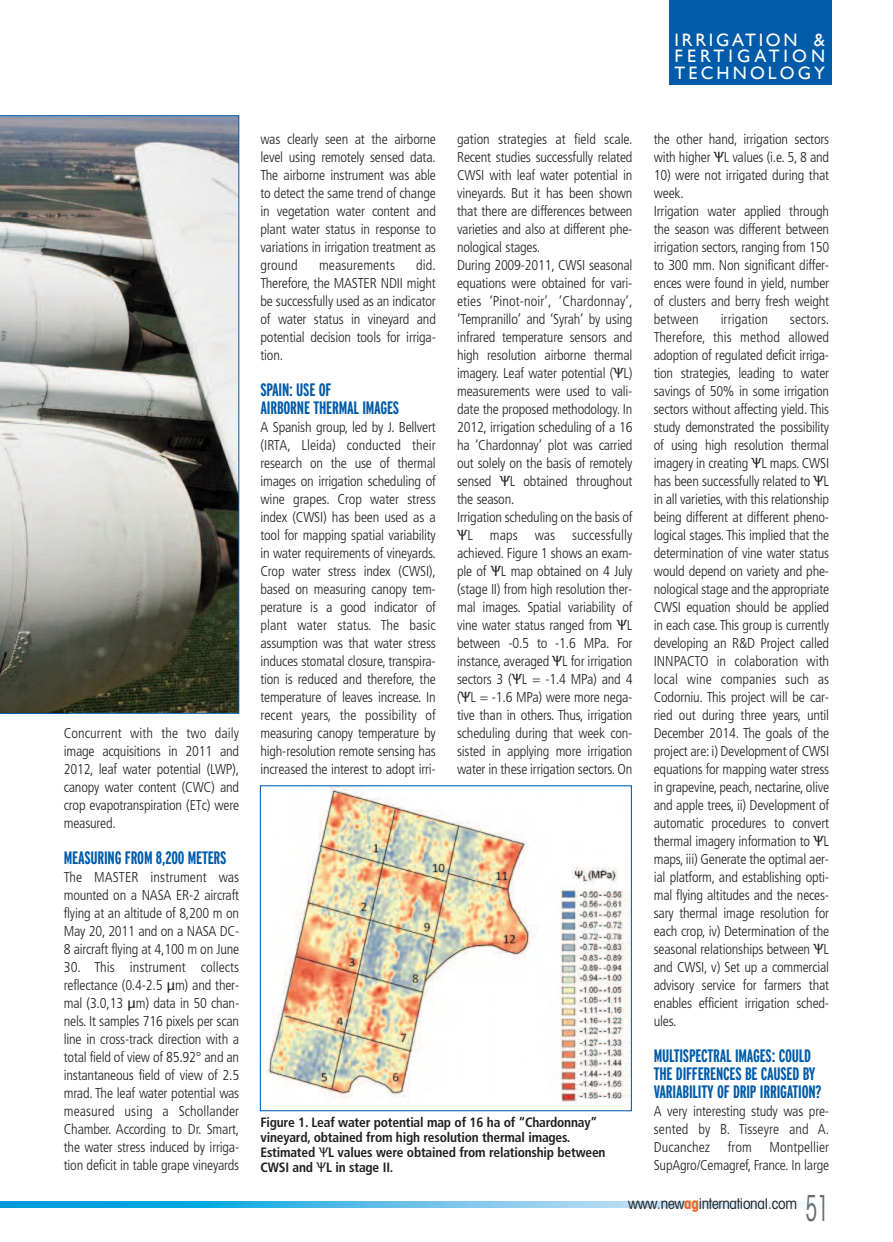
<style>
.page{position:relative;width:893px;height:1242px;background:#fff}
.page>*{position:absolute;margin:0;border:0;box-sizing:border-box;transform-origin:0 0}
.t1{font:condensed 36px "Avant Garde";color:#6c6d70;scale:.6 1}
.t2{font:700 extra-condensed 18px/18px "Interstate";letter-spacing:-.01em;color:#015ba9}
.t3{font:18px/16.5px "Gill Sans";letter-spacing:.175em;color:#fff;text-align:justify}
.t4{font:condensed 15px "Avant Garde";letter-spacing:-.015em;color:#231f20}
.t5{font:300 condensed 14.25px/18px "Frutiger";letter-spacing:-.015em;color:#231f20;text-align:justify}
.t6{font:300 condensed 14.25px "Frutiger";letter-spacing:.005em;color:#231f20}
.t7{font:700 condensed 13.5px/15px "Frutiger";letter-spacing:-.015em;color:#231f20}
.s1{font-family:"Lucida Grande";font-weight:400;font-stretch:normal}
.s2{font-weight:700;color:#f36421}
</style>
<div class="page">
<svg style="left:0;top:115px;width:239px;height:598px;background:#8c8d89"></svg>
<div style="left:669px;top:0;width:163px;height:85px;background:#015ba9"></div>
<svg style="left:0;top:1201px;width:808px;height:6px;background:#66c2e9"></svg>
<img style="left:0;top:186px;width:68px;height:528px">
<img style="left:263px;top:787px;width:367px;height:316px">
<div style="left:260px;top:785px;width:372px;height:326px;border:1px solid #015ba9"></div>
<p class="t3" style="left:675px;top:31px;width:152px">IRRIGATION &amp; FERTIGATION TECHNOLOGY</p>
<p class="t5" style="left:64px;top:725px;width:177px">Concurrent with the two daily image acquisitions in 2011 and 2012, leaf water potential (LWP), canopy water content (CWC) and crop evapotranspiration (ETc) were measured.</p>
<p class="t2" style="left:64px;top:849px;width:164px">MEASURING FROM 8,200 METERS</p>
<p class="t5" style="left:64px;top:869px;width:177px">The MASTER instrument was mounted on a NASA ER-2 aircraft flying at an altitude of 8,200 m on May 20, 2011 and on a NASA DC-8 aircraft flying at 4,100 m on June</p>
<p class="t5" style="left:64px;top:959px;width:177px">30. This instrument collects reflectance (0.4-2.5 <span class="s1">μ</span>m) and ther&shy;mal (3.0,13 <span class="s1">μ</span>m) data in 50 chan&shy;nels. It samples 716 pixels per scan line in cross-track direction with a total field of view of 85.92° and an instantaneous field of view of 2.5 mrad. The leaf water potential was measured using a Schollander Chamber. According to Dr. Smart, the water stress induced by irriga&shy;tion deficit in table grape vineyards</p>
<p class="t5" style="left:457px;top:131px;width:177px;text-align:left">gation strategies at field scale.<br>Recent studies successfully related<br>CWSI with leaf water potential in vineyards. But it has been shown that there are differences between varieties and also at different phe&shy;nological stages.<br>During 2009-2011, CWSI seasonal equations were obtained for vari&shy;eties ‘Pinot-noir’, ‘Chardonnay’, ‘Tempranillo’ and ‘Syrah’ by using infrared temperature sensors and high resolution airborne thermal imagery. Leaf water potential (<span class="s1">Ψ</span>L) measurements were used to vali&shy;date the proposed methodology. In<br>2012, irrigation scheduling of a 16 ha ‘Chardonnay’ plot was carried out solely on the basis of remotely sensed <span class="s1">Ψ</span>L obtained throughout the season.<br>Irrigation scheduling on the basis of<br><span class="s1">Ψ</span>L maps was successfully achieved. Figure 1 shows an exam&shy;ple of <span class="s1">Ψ</span>L map obtained on 4 July (stage II) from high resolution ther&shy;mal images. Spatial variability of vine water status ranged from <span class="s1">Ψ</span>L between -0.5 to -1.6 MPa. For instance, averaged <span class="s1">Ψ</span>L for irrigation sectors 3 (<span class="s1">Ψ</span>L = -1.4 MPa) and 4 (<span class="s1">Ψ</span>L = -1.6 MPa) were more nega&shy;tive than in others. Thus, irrigation scheduling during that week con&shy;sisted in applying more irrigation water in these irrigation sectors. On</p>
<p class="t5" style="left:654px;top:131px;width:177px">the other hand, irrigation sectors with higher <span class="s1">Ψ</span>L values (i.e. 5, 8 and</p>
<p class="t5" style="left:261px;top:131px;width:177px">was clearly seen at the airborne level using remotely sensed data.<br>The airborne instrument was able to detect the same trend of change in vegetation water content and plant water status in response to variations in irrigation treatment as ground</p>
<p class="t5" style="left:654px;top:167px;width:177px;text-align:left">10) were not irrigated during that week.<br>Irrigation water applied through the season was different between irrigation sectors, ranging from 150 to 300 mm. Non significant differ&shy;ences were found in yield, number of clusters and berry fresh weight between</p>
<p class="t5" style="left:261px;top:257px;width:177px;text-indent:156px">did.<br>Therefore, the MASTER NDII might be successfully used as an indicator of water status in vineyard and potential decision tools for irriga&shy;tion.</p>
<p class="t2" style="left:260px;top:381px;width:140px">SPAIN: USE OF<br>AIRBORNE THERMAL IMAGES</p>
<p class="t5" style="left:260px;top:419px;width:177px">A Spanish group, led by J. Bellvert (IRTA, Lleida) conducted their research on the use of thermal images on irrigation scheduling of wine grapes. Crop water stress index (CWSI) has been used as a tool for mapping spatial variability in water requirements of vineyards.<br>Crop water stress index (CWSI), based on measuring canopy tem&shy;perature is a good indicator of plant water status. The basic assumption was that water stress induces stomatal closure, transpira&shy;tion is reduced and therefore, the temperature of leaves increase. In recent years, the possibility of measuring canopy temperature by high-resolution remote sensing has increased the interest to adopt irri-</p>
<p class="t6" style="left:319px;top:259px;width:77px">measurements</p>
<p class="t6" style="left:721px;top:313px;width:49px">irrigation</p>
<p class="t5" style="left:654px;top:311px;width:177px;text-indent:136px">sectors.<br>Therefore, this method allowed adoption of regulated deficit irriga&shy;tion strategies, leading to water savings of 50% in some irrigation sectors without affecting yield. This study demonstrated the possibility of using high resolution thermal imagery in creating <span class="s1">Ψ</span>L maps. CWSI has been successfully related to <span class="s1">Ψ</span>L in all varieties, with this relationship being different at different pheno&shy;logical stages. This implied that the determination of vine water status would depend on variety and phe&shy;nological stage and the appropriate CWSI equation should be applied in each case. This group is currently developing an R&amp;D Project called INNPACTO in colaboration with local wine companies such as Codorniu. This project will be car&shy;ried out during three years, until December 2014. The goals of the project are: i) Development of CWSI equations for mapping water stress in grapevine, peach, nectarine, olive and apple trees, ii) Development of automatic procedures to convert thermal imagery information to <span class="s1">Ψ</span>L maps, iii) Generate the optimal aer&shy;ial platform, and establishing opti&shy;mal flying altitudes and the neces&shy;sary thermal image resolution for each crop, iv) Determination of the seasonal relationships between <span class="s1">Ψ</span>L and CWSI, v) Set up a commercial advisory service for farmers that enables efficient irrigation sched&shy;ules.</p>
<p class="t2" style="left:654px;top:1047px;width:169px">MULTISPECTRAL IMAGES: COULD<br>THE DIFFERENCES BE CAUSED BY<br>VARIABILITY OF DRIP IRRIGATION?</p>
<p class="t5" style="left:654px;top:1103px;width:177px">A very interesting study was pre&shy;sented by B. Tisseyre and A.<br>Ducanchez from Montpellier SupAgro/Cemagref, France. In large</p>
<p class="t7" style="left:260px;top:1115px;width:347px">Figure 1. Leaf water potential map of 16 ha of “Chardonnay” vineyard, obtained from high resolution thermal images.<br>Estimated <span class="s1">Ψ</span>L values were obtained from relationship between CWSI and <span class="s1">Ψ</span>L in stage II.</p>
<p class="t4" style="left:628px;top:1197px;width:171px">www.new<span class="s2">ag</span>international.com</p>
<h1 class="t1" style="left:805px;top:1194px;width:41px">51</h1>
</div>
